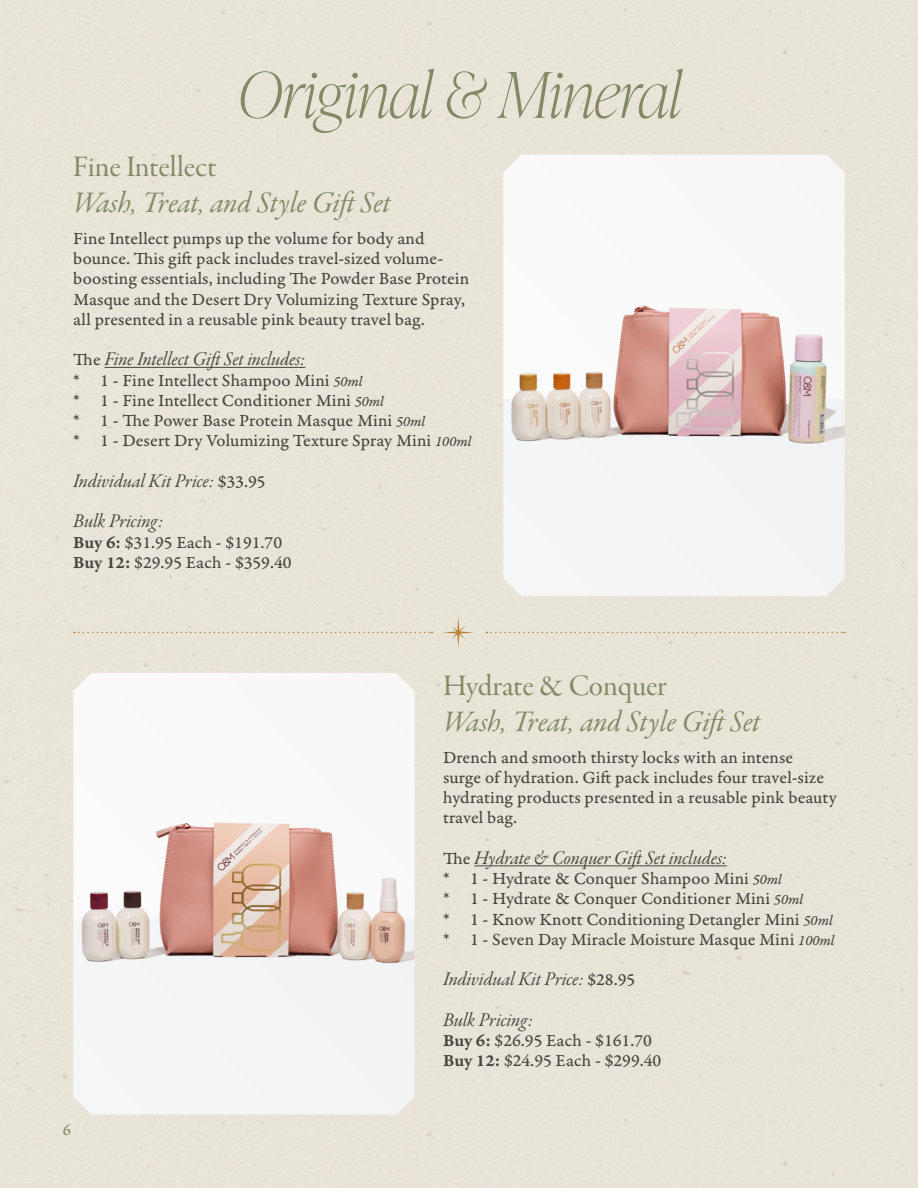
<style>
.page{position:relative;width:918px;height:1188px;background:#e8e4d7}
.page>*{position:absolute;margin:0;border:0;box-sizing:border-box;transform-origin:0 0}
.t1{font:italic 100 63px "Ivy Presto Display";color:#828964}
.t2{font:30px "Garamond Premr Pro It Subh";color:#828964}
.t3{font:30px "Garamond Premr Pro Subh";color:#828964}
.t4{font:19.5px/40.5px "Garamond Premr Pro It Subh";color:#47453f}
.t5{font:18px/20.2px "Garamond Premr Pro Capt";letter-spacing:.005em;color:#47453f}
.t6{font:16.5px "Garamond Premr Pro Capt";color:#838a64}
.s1{font-family:"Garamond Premr Pro Capt";font-size:18px}
.s2{font-family:"Garamond Premr Pro It Capt";font-size:15px}
.s3{font-family:"Garamond Premr Pro Smbd Capt"}
</style>
<div class="page">
<hr style="left:105px;top:367px;width:201px;height:1px;background:#47453f">
<img style="left:503px;top:155px;width:342px;height:441px">
<hr style="left:474px;top:865px;width:253px;height:1px;background:#47453f">
<img style="left:73px;top:673px;width:342px;height:442px">
<svg style="left:443px;top:617px;width:31px;height:31px"></svg>
<svg style="left:74px;top:632px;width:359px;height:1px"></svg>
<svg style="left:487px;top:632px;width:358px;height:1px"></svg>
<h1 class="t1" style="left:238px;top:50px;width:445px">Original &amp; Mineral</h1>
<h2 class="t3" style="left:73px;top:149px;width:145px">Fine Intellect</h2>
<h2 class="t2" style="left:73px;top:185px;width:319px">Wash, Treat, and Style Gift Set</h2>
<p class="t5" style="left:73px;top:229px;width:398px">Fine Intellect pumps up the volume for body and bounce. This gift pack includes travel-sized volume&shy;boosting essentials, including The Powder Base Protein Masque and the Desert Dry Volumizing Texture Spray, all presented in a reusable pink beauty travel bag.</p>
<p class="t4" style="left:73px;top:340px;width:234px"><span class="s1">The</span> Fine Intellect Gift Set includes:</p>
<p class="t5" style="left:73px;top:370px;width:400px">* 1 - Fine Intellect Shampoo Mini <span class="s2">50ml<br></span>* 1 - Fine Intellect Conditioner Mini <span class="s2">50ml<br></span>* 1 - The Power Base Protein Masque Mini <span class="s2">50ml<br></span>* 1 - Desert Dry Volumizing Texture Spray Mini <span class="s2">100ml</span></p>
<p class="t4" style="left:73px;top:462px;width:194px">Individual Kit Price: <span class="s1">$33.95<br></span>Bulk Pricing:</p>
<p class="t5" style="left:73px;top:532px;width:220px"><span class="s3">Buy 6:</span> $31.95 Each - $191.70<br><span class="s3">Buy 12:</span> $29.95 Each - $359.40</p>
<p class="t6" style="left:63px;top:1120px;width:10px">6</p>
<h2 class="t3" style="left:443px;top:668px;width:225px">Hydrate &amp; Conquer</h2>
<h2 class="t2" style="left:443px;top:704px;width:319px">Wash, Treat, and Style Gift Set</h2>
<p class="t5" style="left:443px;top:747px;width:395px">Drench and smooth thirsty locks with an intense<br>surge of hydration. Gift pack includes four travel-size hydrating products presented in a reusable pink beauty travel bag.</p>
<p class="t4" style="left:443px;top:839px;width:285px"><span class="s1">The</span> Hydrate &amp; Conquer Gift Set includes:</p>
<p class="t5" style="left:443px;top:869px;width:393px">* 1 - Hydrate &amp; Conquer Shampoo Mini <span class="s2">50ml<br></span>* 1 - Hydrate &amp; Conquer Conditioner Mini <span class="s2">50ml<br></span>* 1 - Know Knott Conditioning Detangler Mini <span class="s2">50ml </span>* 1 - Seven Day Miracle Moisture Masque Mini <span class="s2">100ml</span></p>
<p class="t4" style="left:443px;top:960px;width:194px">Individual Kit Price: <span class="s1">$28.95<br></span>Bulk Pricing:</p>
<p class="t5" style="left:443px;top:1031px;width:220px"><span class="s3">Buy 6:</span> $26.95 Each - $161.70<br><span class="s3">Buy 12:</span> $24.95 Each - $299.40</p>
</div>
